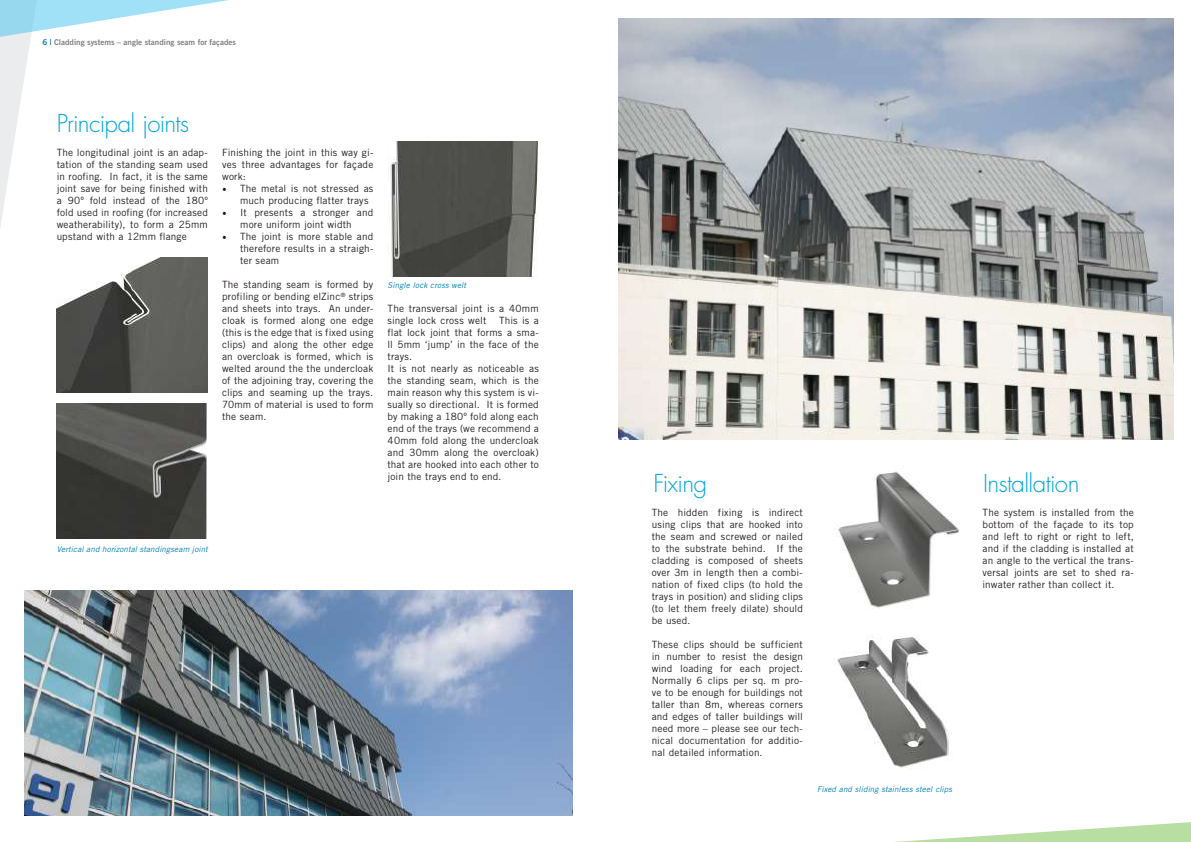
<style>
.page{position:relative;width:1191px;height:842px;background:#fff}
.page>*{position:absolute;margin:0;border:0;box-sizing:border-box;transform-origin:0 0}
.t1{font:300 24px "Futura Std";letter-spacing:-.03em;color:#00a6db}
.t2{font:10px/12px "Trade Gothic LT Std";letter-spacing:.015em;color:#231f20;text-align:justify}
.t3{font:italic 8px "Trade Gothic LT Std";letter-spacing:.015em;color:#007fb2}
.t4{font:8px "Trade Gothic LT Std Bd 2";color:#808083}
.s1{color:#007fb2}
.s2{font-family:"Minion Pro";font-size:12px}
</style>
<div class="page">
<svg style="left:0;top:0;width:229px;height:226px"></svg>
<svg style="left:895px;top:822px;width:296px;height:20px"></svg>
<img style="left:56px;top:404px;width:150px;height:135px">
<img style="left:56px;top:258px;width:151px;height:135px">
<img style="left:619px;top:18px;width:555px;height:421px">
<img style="left:838px;top:471px;width:122px;height:138px">
<img style="left:833px;top:637px;width:116px;height:132px">
<img style="left:24px;top:591px;width:549px;height:224px">
<img style="left:387px;top:142px;width:150px;height:135px">
<p class="t4" style="left:43px;top:37px;width:195px"><span class="s1">6 |</span> Cladding systems – angle standing seam for façades</p>
<h1 class="t1" style="left:57px;top:109px;width:134px">Principal joints</h1>
<p class="t2" style="left:57px;top:146px;width:153px">The longitudinal joint is an adap&shy;tation of the standing seam used in roofing. In fact, it is the same joint save for being finished with a 90º fold instead of the 180º fold used in roofing (for increased weatherability), to form a 25mm upstand with a 12mm flange</p>
<p class="t2" style="left:222px;top:146px;width:153px">Finishing the joint in this way gi&shy;ves three advantages for façade work:</p>
<p class="t2" style="left:240px;top:182px;width:135px;text-indent:-18px"><span class="s2">•</span> The metal is not stressed as much producing flatter trays</p>
<p class="t2" style="left:222px;top:206px;width:153px;text-align:center"><span class="s2">•</span> It presents a stronger and more uniform joint width</p>
<p class="t2" style="left:240px;top:230px;width:135px;text-indent:-18px"><span class="s2">•</span> The joint is more stable and therefore results in a straigh&shy;ter seam</p>
<p class="t2" style="left:222px;top:278px;width:153px">The standing seam is formed by profiling or bending elZinc<sup>®</sup> strips and sheets into trays. An under&shy;cloak is formed along one edge (this is the edge that is fixed using clips) and along the other edge an overcloak is formed, which is welted around the the undercloak of the adjoining tray, covering the clips and seaming up the trays.<br>70mm of material is used to form the seam.</p>
<p class="t3" style="left:387px;top:280px;width:80px">Single lock cross welt</p>
<p class="t2" style="left:387px;top:302px;width:153px">The transversal joint is a 40mm single lock cross welt</p>
<p class="t2" style="left:387px;top:314px;width:153px;text-align:left;text-indent:111px">This is a flat lock joint that forms a sma&shy;ll 5mm ‘jump’ in the face of the trays.<br>It is not nearly as noticeable as the standing seam, which is the main reason why this system is vi&shy;sually so directional. It is formed by making a 180º fold along each end of the trays (we recommend a<br>40mm fold along the undercloak and 30mm along the overcloak) that are hooked into each other to join the trays end to end.</p>
<p class="t3" style="left:57px;top:544px;width:153px">Vertical and horizontal standingseam joint</p>
<h1 class="t1" style="left:653px;top:469px;width:55px">Fixing</h1>
<h1 class="t1" style="left:983px;top:469px;width:98px">Installation</h1>
<p class="t2" style="left:651px;top:506px;width:153px">The hidden fixing is indirect using clips that are hooked into the seam and screwed or nailed to the substrate behind. If the cladding is composed of sheets over 3m in length then a combi&shy;nation of fixed clips (to hold the trays in position) and sliding clips (to let them freely dilate) should be used.</p>
<p class="t2" style="left:651px;top:638px;width:153px">These clips should be sufficient in number to resist the design wind loading for each project.<br>Normally 6 clips per sq. m pro&shy;ve to be enough for buildings not taller than 8m, whereas corners and edges of taller buildings will need more – please see our tech&shy;nical documentation for additio&shy;nal detailed information.</p>
<p class="t3" style="left:817px;top:784px;width:136px">Fixed and sliding stainless steel clips</p>
<p class="t2" style="left:982px;top:506px;width:153px">The system is installed from the bottom of the façade to its top and left to right or right to left, and if the cladding is installed at an angle to the vertical the trans&shy;versal joints are set to shed ra&shy;inwater rather than collect it.</p>
</div>
